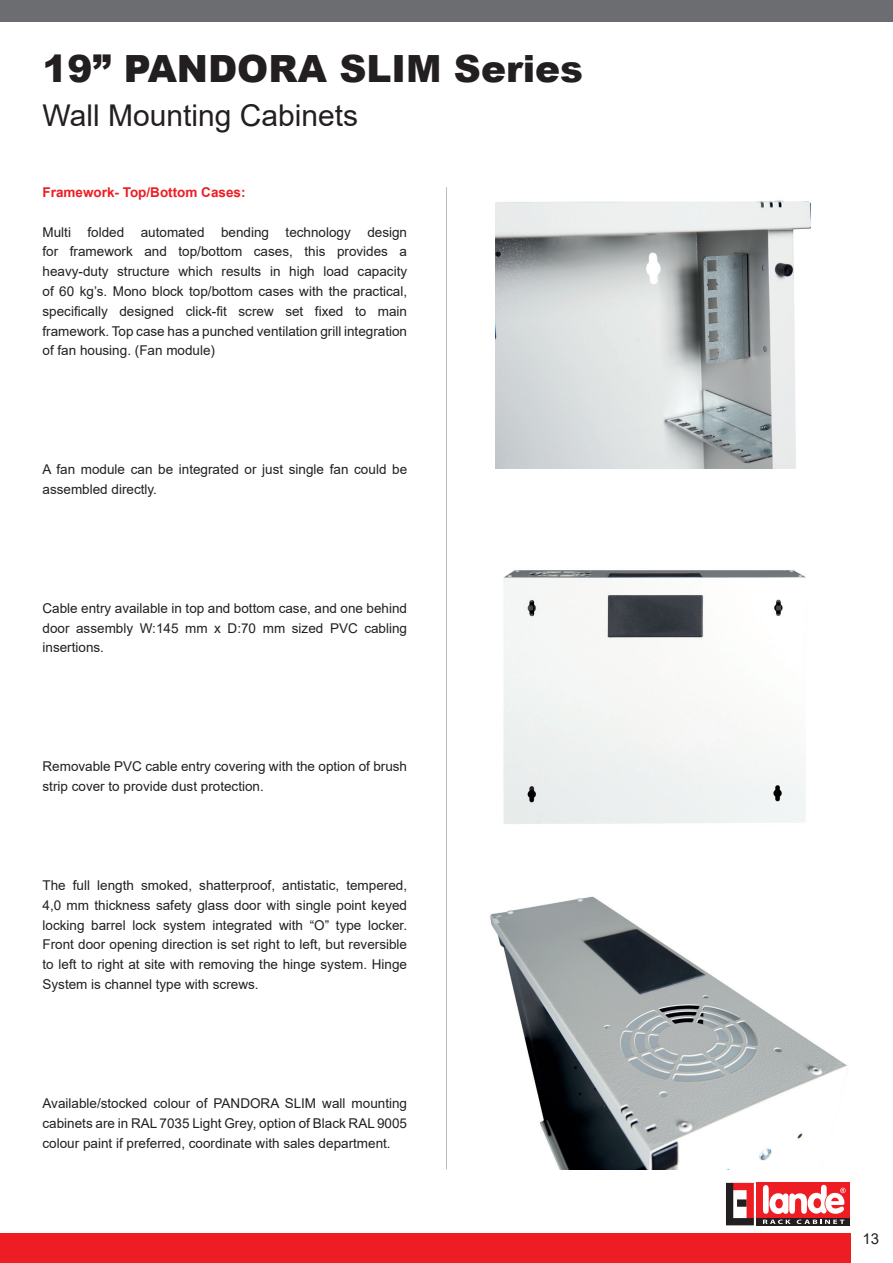
<style>
.page{position:relative;width:893px;height:1263px;background:#fff}
.page>*{position:absolute;margin:0;border:0;box-sizing:border-box;transform-origin:0 0}
.t1{font:900 37.5px "Arial";color:#231f20}
.t2{font:30px "Arial";color:#231f20}
.t3{font:15px "Arial";color:#231f20}
.t4{font:13.5px/19.8px "Arial";color:#231f20;text-align:justify}
.t5{font:700 13.5px "Arial";color:#ee1d23}
</style>
<div class="page">
<div style="left:0;top:0;width:893px;height:21px;background:#6c6d70"></div>
<div style="left:0;top:1233px;width:850px;height:30px;background:#ee1d23"></div>
<div style="left:757px;top:1217px;width:93px;height:8px;background:#231f20"></div>
<div style="left:757px;top:1183px;width:93px;height:35px;background:#ee1d23"></div>
<svg style="left:726px;top:1183px;width:28px;height:42px"></svg>
<div style="left:737px;top:1199px;width:10px;height:8px;background:#231f20"></div>
<svg style="left:763px;top:1185px;width:83px;height:39px"></svg>
<hr style="left:446px;top:187px;width:1px;height:982px;background:#bcbdc0">
<img style="left:490px;top:896px;width:358px;height:273px">
<img style="left:496px;top:200px;width:315px;height:269px">
<img style="left:503px;top:570px;width:303px;height:254px">
<h1 class="t1" style="left:43px;top:42px;width:542px">19” PANDORA SLIM Series</h1>
<h2 class="t2" style="left:43px;top:94px;width:317px">Wall Mounting Cabinets</h2>
<p class="t5" style="left:43px;top:183px;width:205px">Framework- Top/Bottom Cases:</p>
<p class="t4" style="left:43px;top:222px;width:366px">Multi folded automated bending technology design for framework and top/bottom cases, this provides a heavy-duty structure which results in high load capacity of 60 kg’s. Mono block top/bottom cases with the practical, specifically designed click-fit screw set fixed to main framework. Top case has a punched ventilation grill integration of fan housing. (Fan module)</p>
<p class="t4" style="left:43px;top:459px;width:366px">A fan module can be integrated or just single fan could be assembled directly.</p>
<p class="t4" style="left:43px;top:598px;width:366px">Cable entry available in top and bottom case, and one behind door assembly W:145 mm x D:70 mm sized PVC cabling insertions.</p>
<p class="t4" style="left:43px;top:756px;width:366px">Removable PVC cable entry covering with the option of brush strip cover to provide dust protection.</p>
<p class="t4" style="left:43px;top:875px;width:366px">The full length smoked, shatterproof, antistatic, tempered, 4,0 mm thickness safety glass door with single point keyed locking barrel lock system integrated with “O” type locker.<br>Front door opening direction is set right to left, but reversible to left to right at site with removing the hinge system. Hinge System is channel type with screws.</p>
<p class="t4" style="left:43px;top:1093px;width:366px">Available/stocked colour of PANDORA SLIM wall mounting cabinets are in RAL 7035 Light Grey, option of Black RAL 9005 colour paint if preferred, coordinate with sales department.</p>
<p class="t3" style="left:862px;top:1228px;width:18px">13</p>
</div>
